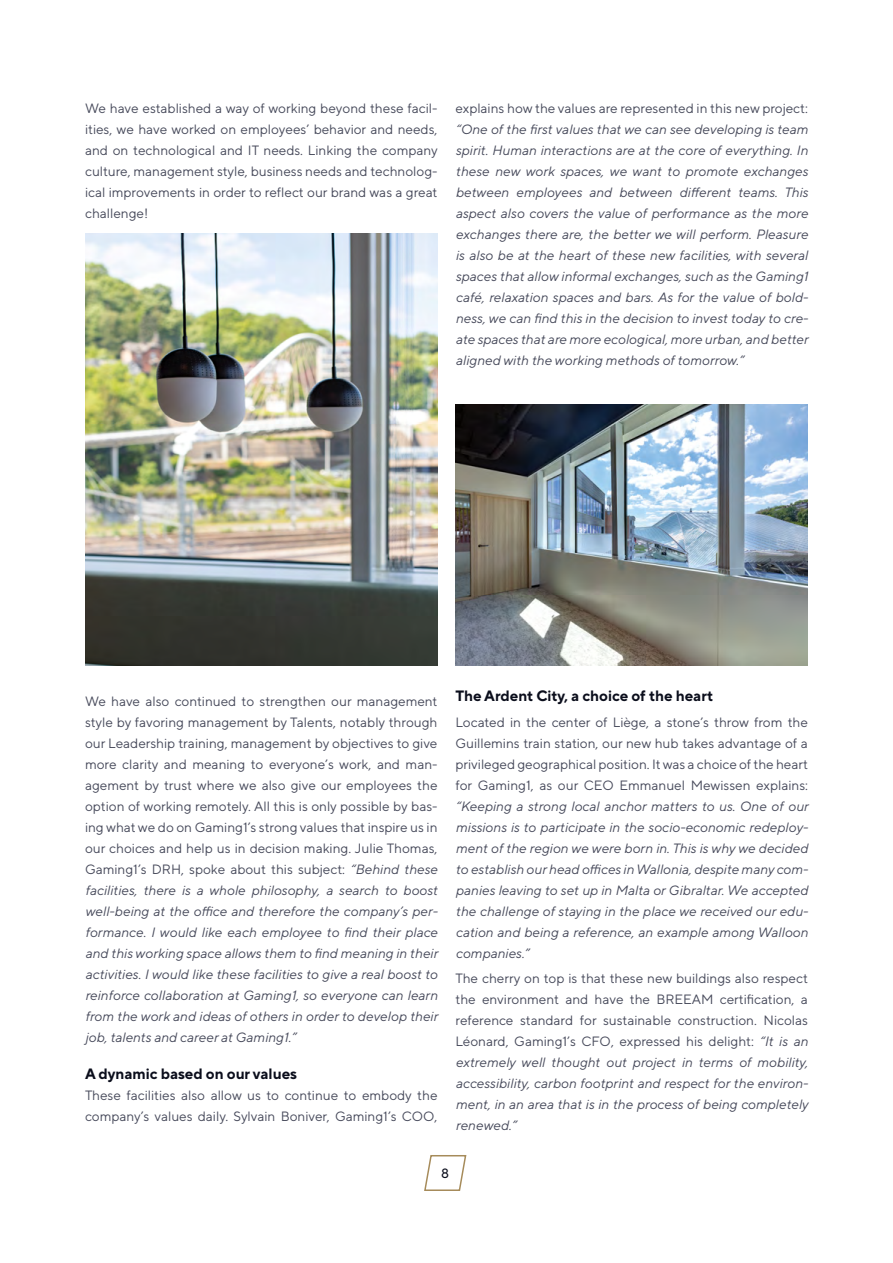
<style>
.page{position:relative;width:893px;height:1263px;background:#fff}
.page>*{position:absolute;margin:0;border:0;box-sizing:border-box;transform-origin:0 0}
.t1{font:700 15px "TT Norms Pro";color:#0b0e1c}
.t2{font:13.5px/21px "TT Norms Pro";color:#46495a;text-align:justify}
.t3{font:italic 13.5px/21px "TT Norms Pro";color:#46495a;text-align:justify}
.t4{font:13.5px "TT Norms Pro";color:#0b0e1c}
.s1{font-style:italic}
</style>
<div class="page">
<img style="left:85px;top:234px;width:352px;height:431px">
<img style="left:455px;top:405px;width:353px;height:260px">
<svg style="left:424px;top:1155px;width:43px;height:36px"></svg>
<p class="t2" style="left:85px;top:97px;width:354px">We have established a way of working beyond these facil&shy;ities, we have worked on employees’ behavior and needs, and on technological and IT needs. Linking the company culture, management style, business needs and technolog&shy;ical improvements in order to reflect our brand was a great challenge!</p>
<p class="t2" style="left:455px;top:97px;width:354px">explains how the values are represented in this new project:</p>
<p class="t3" style="left:455px;top:118px;width:354px">“One of the first values that we can see developing is team spirit. Human interactions are at the core of everything. In these new work spaces, we want to promote exchanges between employees and between different teams. This aspect also covers the value of performance as the more exchanges there are, the better we will perform. Pleasure is also be at the heart of these new facilities, with several spaces that allow informal exchanges, such as the Gaming1 café, relaxation spaces and bars. As for the value of bold&shy;ness, we can find this in the decision to invest today to cre&shy;ate spaces that are more ecological, more urban, and better aligned with the working methods of tomorrow.”</p>
<p class="t2" style="left:85px;top:689px;width:354px">We have also continued to strengthen our management style by favoring management by Talents, notably through our Leadership training, management by objectives to give more clarity and meaning to everyone’s work, and man&shy;agement by trust where we also give our employees the option of working remotely. All this is only possible by bas&shy;ing what we do on Gaming1’s strong values that inspire us in our choices and help us in decision making. Julie Thomas, Gaming1’s DRH, spoke about this subject: <span class="s1">“Behind these facilities, there is a whole philosophy, a search to boost well-being at the office and therefore the company’s per&shy;formance. I would like each employee to find their place and this working space allows them to find meaning in their activities. I would like these facilities to give a real boost to reinforce collaboration at Gaming1, so everyone can learn from the work and ideas of others in order to develop their job, talents and career at Gaming1.”</span></p>
<p class="t1" style="left:85px;top:1062px;width:214px">A dynamic based on our values</p>
<p class="t2" style="left:85px;top:1084px;width:354px">These facilities also allow us to continue to embody the company’s values daily. Sylvain Boniver, Gaming1’s COO,</p>
<p class="t1" style="left:455px;top:685px;width:259px">The Ardent City, a choice of the heart</p>
<p class="t2" style="left:455px;top:710px;width:354px">Located in the center of Liège, a stone’s throw from the Guillemins train station, our new hub takes advantage of a privileged geographical position. It was a choice of the heart for Gaming1, as our CEO Emmanuel Mewissen explains:</p>
<p class="t3" style="left:455px;top:794px;width:354px">“Keeping a strong local anchor matters to us. One of our missions is to participate in the socio-economic redeploy&shy;ment of the region we were born in. This is why we decided to establish our head offices in Wallonia, despite many com&shy;panies leaving to set up in Malta or Gibraltar. We accepted the challenge of staying in the place we received our edu&shy;cation and being a reference, an example among Walloon companies.”</p>
<p class="t2" style="left:455px;top:967px;width:354px">The cherry on top is that these new buildings also respect the environment and have the BREEAM certification, a reference standard for sustainable construction. Nicolas Léonard, Gaming1’s CFO, expressed his delight: <span class="s1">“It is an extremely well thought out project in terms of mobility, accessibility, carbon footprint and respect for the environ&shy;ment, in an area that is in the process of being completely renewed.”</span></p>
<p class="t4" style="left:441px;top:1163px;width:9px">8</p>
</div>
